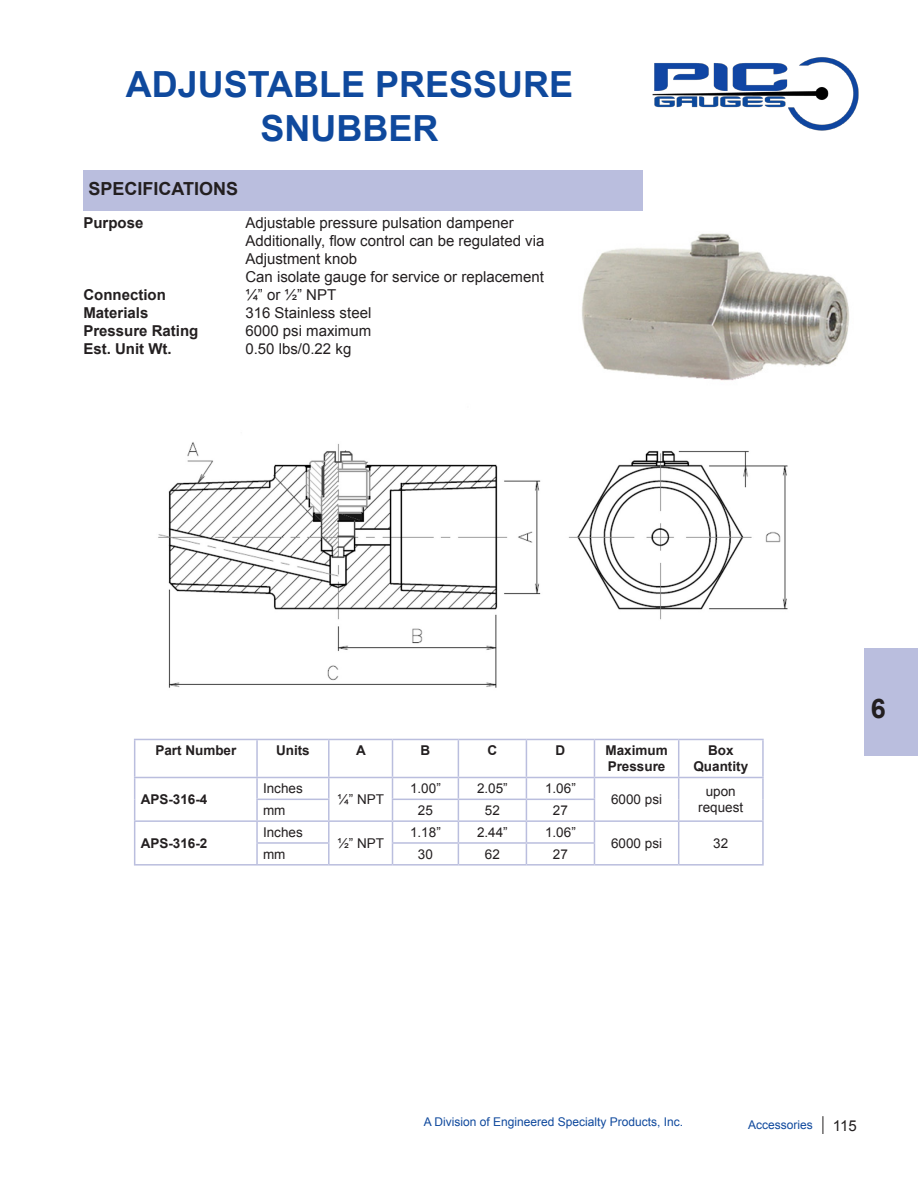
<style>
.page{position:relative;width:918px;height:1188px;background:#fff}
.page>*{position:absolute;margin:0;border:0;box-sizing:border-box;transform-origin:0 0}
.t1{font:700 36px "Arial";color:#0f499d}
.t2{font:700 27px "Arial";color:#231f20}
.t3{font:700 18px "Arial";color:#231f20}
.t4{font:15px "Arial";color:#231f20}
.t5{font:700 15px "Arial";color:#231f20}
.t6{font:13.5px "Arial";color:#231f20}
.t7{font:700 13.5px/16.2px "Arial";color:#231f20}
.t8{font:12px "Arial";color:#0f499d}
</style>
<div class="page">
<img style="left:652px;top:57px;width:207px;height:74px">
<svg style="left:823px;top:1116px;width:1px;height:18px"></svg>
<div style="left:83px;top:170px;width:560px;height:40px;background:#babede"></div>
<img style="left:581px;top:233px;width:268px;height:148px">
<img style="left:158px;top:442px;width:630px;height:246px">
<div style="left:864px;top:648px;width:54px;height:108px;background:#babede"></div>
<hr style="left:134px;top:777px;width:123px;height:1px;background:#babede">
<hr style="left:257px;top:777px;width:72px;height:1px;background:#babede">
<hr style="left:329px;top:777px;width:64px;height:1px;background:#babede">
<hr style="left:393px;top:777px;width:65px;height:1px;background:#babede">
<hr style="left:458px;top:777px;width:68px;height:1px;background:#babede">
<hr style="left:526px;top:777px;width:68px;height:1px;background:#babede">
<hr style="left:594px;top:777px;width:85px;height:1px;background:#babede">
<hr style="left:679px;top:777px;width:85px;height:1px;background:#babede">
<hr style="left:134px;top:739px;width:123px;height:1px;background:#babede">
<hr style="left:134px;top:740px;width:1px;height:37px;background:#babede">
<hr style="left:257px;top:739px;width:72px;height:1px;background:#babede">
<hr style="left:256px;top:740px;width:2px;height:37px;background:#babede">
<hr style="left:329px;top:739px;width:64px;height:1px;background:#babede">
<hr style="left:328px;top:740px;width:2px;height:37px;background:#babede">
<hr style="left:393px;top:739px;width:65px;height:1px;background:#babede">
<hr style="left:392px;top:740px;width:1px;height:37px;background:#babede">
<hr style="left:458px;top:739px;width:68px;height:1px;background:#babede">
<hr style="left:458px;top:740px;width:1px;height:37px;background:#babede">
<hr style="left:526px;top:739px;width:68px;height:1px;background:#babede">
<hr style="left:526px;top:740px;width:1px;height:37px;background:#babede">
<hr style="left:594px;top:739px;width:85px;height:1px;background:#babede">
<hr style="left:594px;top:740px;width:1px;height:37px;background:#babede">
<hr style="left:679px;top:739px;width:85px;height:1px;background:#babede">
<hr style="left:678px;top:740px;width:1px;height:37px;background:#babede">
<hr style="left:762px;top:740px;width:2px;height:37px;background:#babede">
<hr style="left:256px;top:778px;width:2px;height:21px;background:#babede">
<hr style="left:328px;top:778px;width:2px;height:21px;background:#babede">
<hr style="left:762px;top:778px;width:2px;height:21px;background:#babede">
<hr style="left:762px;top:799px;width:2px;height:21px;background:#babede">
<hr style="left:256px;top:799px;width:74px;height:1px;background:#babede">
<hr style="left:256px;top:800px;width:2px;height:20px;background:#babede">
<hr style="left:328px;top:800px;width:2px;height:20px;background:#babede">
<hr style="left:392px;top:799px;width:66px;height:1px;background:#babede">
<hr style="left:458px;top:799px;width:68px;height:1px;background:#babede">
<hr style="left:526px;top:799px;width:69px;height:1px;background:#babede">
<hr style="left:134px;top:820px;width:123px;height:2px;background:#babede">
<svg style="left:134px;top:778px;width:1px;height:86px"></svg>
<hr style="left:257px;top:820px;width:72px;height:2px;background:#babede">
<hr style="left:256px;top:822px;width:2px;height:20px;background:#babede">
<hr style="left:329px;top:820px;width:64px;height:2px;background:#babede">
<hr style="left:328px;top:822px;width:2px;height:20px;background:#babede">
<hr style="left:393px;top:820px;width:65px;height:2px;background:#babede">
<hr style="left:458px;top:820px;width:68px;height:2px;background:#babede">
<hr style="left:526px;top:820px;width:68px;height:2px;background:#babede">
<hr style="left:594px;top:820px;width:85px;height:2px;background:#babede">
<hr style="left:679px;top:820px;width:85px;height:2px;background:#babede">
<hr style="left:762px;top:822px;width:2px;height:21px;background:#babede">
<svg style="left:678px;top:778px;width:1px;height:86px"></svg>
<hr style="left:762px;top:843px;width:2px;height:21px;background:#babede">
<hr style="left:256px;top:842px;width:74px;height:2px;background:#babede">
<hr style="left:256px;top:844px;width:2px;height:20px;background:#babede">
<hr style="left:328px;top:844px;width:2px;height:20px;background:#babede">
<hr style="left:392px;top:842px;width:66px;height:2px;background:#babede">
<svg style="left:392px;top:778px;width:1px;height:86px"></svg>
<hr style="left:458px;top:842px;width:68px;height:2px;background:#babede">
<svg style="left:458px;top:778px;width:1px;height:86px"></svg>
<hr style="left:526px;top:842px;width:69px;height:2px;background:#babede">
<svg style="left:526px;top:778px;width:1px;height:86px"></svg>
<svg style="left:594px;top:778px;width:1px;height:86px"></svg>
<hr style="left:134px;top:864px;width:123px;height:2px;background:#babede">
<hr style="left:329px;top:864px;width:64px;height:2px;background:#babede">
<hr style="left:594px;top:864px;width:85px;height:2px;background:#babede">
<hr style="left:679px;top:864px;width:85px;height:2px;background:#babede">
<hr style="left:257px;top:864px;width:72px;height:2px;background:#babede">
<hr style="left:393px;top:864px;width:65px;height:2px;background:#babede">
<hr style="left:458px;top:864px;width:68px;height:2px;background:#babede">
<hr style="left:526px;top:864px;width:68px;height:2px;background:#babede">
<p class="t1" style="left:126px;top:61px;width:449px">ADJUSTABLE PRESSURE</p>
<p class="t1" style="left:261px;top:104px;width:179px">SNUBBER</p>
<p class="t3" style="left:89px;top:177px;width:151px">SPECIFICATIONS</p>
<p class="t5" style="left:83px;top:213px;width:62px">Purpose</p>
<p class="t4" style="left:245px;top:213px;width:270px">Adjustable pressure pulsation dampener</p>
<p class="t4" style="left:245px;top:231px;width:301px">Additionally, flow control can be regulated via</p>
<p class="t4" style="left:245px;top:249px;width:113px">Adjustment knob</p>
<p class="t4" style="left:245px;top:267px;width:300px">Can isolate gauge for service or replacement</p>
<p class="t5" style="left:83px;top:285px;width:84px">Connection</p>
<p class="t4" style="left:245px;top:285px;width:92px">¼” or ½” NPT</p>
<p class="t5" style="left:83px;top:303px;width:67px">Materials</p>
<p class="t4" style="left:245px;top:303px;width:127px">316 Stainless steel</p>
<p class="t5" style="left:83px;top:321px;width:117px">Pressure Rating</p>
<p class="t4" style="left:245px;top:321px;width:127px">6000 psi maximum</p>
<p class="t5" style="left:83px;top:339px;width:90px">Est. Unit Wt.</p>
<p class="t4" style="left:245px;top:339px;width:107px">0.50 lbs/0.22 kg</p>
<p class="t7" style="left:155px;top:743px;width:83px">Part Number</p>
<p class="t7" style="left:276px;top:743px;width:35px">Units</p>
<p class="t7" style="left:356px;top:743px;width:11px">A</p>
<p class="t7" style="left:421px;top:743px;width:11px">B</p>
<p class="t7" style="left:488px;top:743px;width:11px">C</p>
<p class="t7" style="left:556px;top:743px;width:11px">D</p>
<p class="t7" style="left:605px;top:743px;width:64px">Maximum<br>Pressure</p>
<p class="t7" style="left:708px;top:743px;width:27px">Box</p>
<p class="t7" style="left:693px;top:759px;width:56px">Quantity</p>
<p class="t7" style="left:141px;top:792px;width:68px">APS-316-4</p>
<p class="t7" style="left:141px;top:835px;width:68px">APS-316-2</p>
<p class="t6" style="left:410px;top:780px;width:32px">1.00”</p>
<p class="t6" style="left:477px;top:780px;width:32px">2.05”</p>
<p class="t6" style="left:545px;top:780px;width:32px">1.06”</p>
<p class="t6" style="left:263px;top:780px;width:41px">Inches</p>
<p class="t6" style="left:706px;top:783px;width:32px">upon</p>
<p class="t6" style="left:338px;top:791px;width:48px">¼” NPT</p>
<p class="t6" style="left:611px;top:791px;width:53px">6000 psi</p>
<p class="t6" style="left:263px;top:802px;width:24px">mm</p>
<p class="t6" style="left:418px;top:802px;width:17px">25</p>
<p class="t6" style="left:485px;top:802px;width:17px">52</p>
<p class="t6" style="left:553px;top:802px;width:17px">27</p>
<p class="t6" style="left:698px;top:799px;width:47px">request</p>
<p class="t6" style="left:410px;top:823px;width:32px">1.18”</p>
<p class="t6" style="left:477px;top:823px;width:32px">2.44”</p>
<p class="t6" style="left:545px;top:823px;width:32px">1.06”</p>
<p class="t6" style="left:263px;top:823px;width:41px">Inches</p>
<p class="t6" style="left:338px;top:834px;width:48px">½” NPT</p>
<p class="t6" style="left:263px;top:845px;width:24px">mm</p>
<p class="t6" style="left:418px;top:845px;width:17px">30</p>
<p class="t6" style="left:485px;top:845px;width:17px">62</p>
<p class="t6" style="left:553px;top:845px;width:17px">27</p>
<p class="t6" style="left:611px;top:834px;width:53px">6000 psi</p>
<p class="t6" style="left:713px;top:834px;width:17px">32</p>
<p class="t2" style="left:871px;top:691px;width:17px">6</p>
<p class="t8" style="left:424px;top:1114px;width:261px">A Division of Engineered Specialty Products, Inc.</p>
<p class="t4" style="left:833px;top:1116px;width:25px">115</p>
<p class="t8" style="left:748px;top:1117px;width:66px">Accessories</p>
</div>
